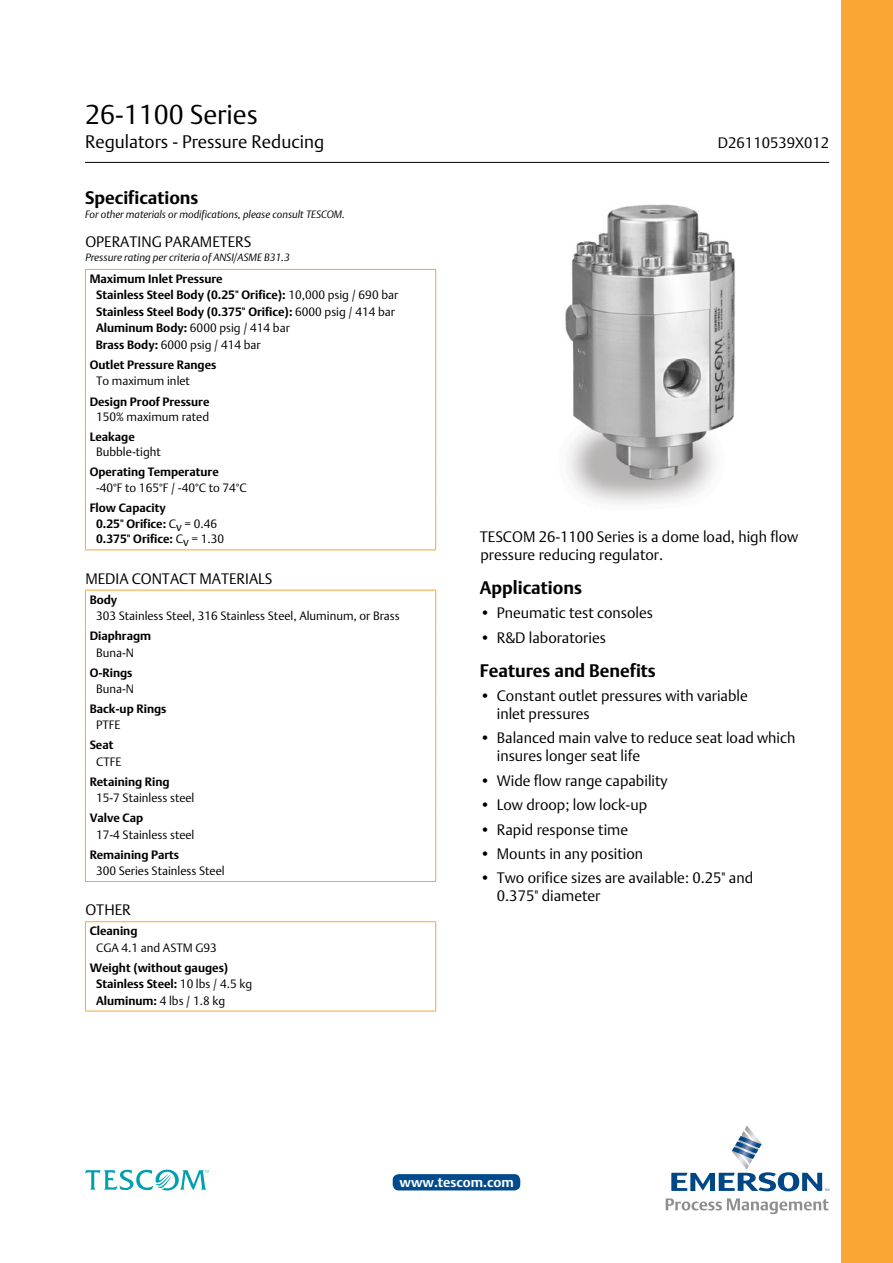
<style>
.page{position:relative;width:893px;height:1263px;background:#fff}
.page>*{position:absolute;margin:0;border:0;box-sizing:border-box;transform-origin:0 0}
.t1{font:27px "DTL Argo T Light";color:#000}
.t2{font:700 18px "DTL Argo T";color:#000}
.t3{font:18px "DTL Argo T Light";color:#000}
.t4{font:15px/18px "DTL Argo T Light";color:#000}
.t5{font:15px "DTL Argo T Light";letter-spacing:.12em;color:#000}
.t6{font:700 13.5px "DTL Argo T";color:#fff}
.t7{font:700 12px/16.5px "DTL Argo T";color:#000}
.t8{font:12px/16.5px "DTL Argo T Light";color:#000}
.t9{font:italic 10.5px "DTL Argo T Light";color:#000}
.s1{font-family:"DTL Argo T Light";font-weight:400}
.s2{font-family:"DTL Argo T";font-weight:700}
</style>
<div class="page">
<div style="left:842px;top:0;width:51px;height:1263px;background:#faa634"></div>
<hr style="left:85px;top:162px;width:744px;height:1px;background:#000">
<hr style="left:85px;top:269px;width:351px;height:1px;background:#faa634">
<hr style="left:435px;top:355px;width:1px;height:37px;background:#faa634">
<hr style="left:435px;top:392px;width:1px;height:36px;background:#faa634">
<hr style="left:435px;top:428px;width:1px;height:35px;background:#faa634">
<hr style="left:435px;top:463px;width:1px;height:35px;background:#faa634">
<hr style="left:85px;top:549px;width:351px;height:1px;background:#faa634">
<hr style="left:85px;top:270px;width:1px;height:85px;background:#faa634">
<hr style="left:435px;top:270px;width:1px;height:85px;background:#faa634">
<hr style="left:85px;top:355px;width:1px;height:37px;background:#faa634">
<hr style="left:85px;top:392px;width:1px;height:36px;background:#faa634">
<hr style="left:85px;top:428px;width:1px;height:35px;background:#faa634">
<hr style="left:85px;top:463px;width:1px;height:35px;background:#faa634">
<hr style="left:85px;top:498px;width:1px;height:51px;background:#faa634">
<hr style="left:435px;top:498px;width:1px;height:51px;background:#faa634">
<hr style="left:85px;top:921px;width:351px;height:1px;background:#faa634">
<hr style="left:85px;top:1011px;width:351px;height:1px;background:#faa634">
<hr style="left:85px;top:590px;width:351px;height:1px;background:#faa634">
<hr style="left:85px;top:590px;width:1px;height:36px;background:#faa634">
<hr style="left:435px;top:590px;width:1px;height:36px;background:#faa634">
<hr style="left:85px;top:626px;width:1px;height:37px;background:#faa634">
<hr style="left:435px;top:626px;width:1px;height:37px;background:#faa634">
<hr style="left:85px;top:663px;width:1px;height:36px;background:#faa634">
<hr style="left:435px;top:663px;width:1px;height:36px;background:#faa634">
<hr style="left:85px;top:699px;width:1px;height:37px;background:#faa634">
<hr style="left:435px;top:699px;width:1px;height:37px;background:#faa634">
<hr style="left:85px;top:736px;width:1px;height:36px;background:#faa634">
<hr style="left:435px;top:736px;width:1px;height:36px;background:#faa634">
<hr style="left:85px;top:845px;width:1px;height:36px;background:#faa634">
<hr style="left:435px;top:845px;width:1px;height:36px;background:#faa634">
<hr style="left:85px;top:881px;width:351px;height:1px;background:#faa634">
<hr style="left:85px;top:772px;width:1px;height:37px;background:#faa634">
<hr style="left:85px;top:809px;width:1px;height:36px;background:#faa634">
<hr style="left:85px;top:922px;width:1px;height:36px;background:#faa634">
<hr style="left:85px;top:958px;width:1px;height:53px;background:#faa634">
<hr style="left:435px;top:958px;width:1px;height:53px;background:#faa634">
<hr style="left:435px;top:772px;width:1px;height:37px;background:#faa634">
<hr style="left:435px;top:809px;width:1px;height:36px;background:#faa634">
<hr style="left:435px;top:922px;width:1px;height:36px;background:#faa634">
<img style="left:565px;top:204px;width:170px;height:300px">
<svg style="left:671px;top:1125px;width:158px;height:66px"></svg>
<svg style="left:666px;top:1198px;width:162px;height:16px"></svg>
<svg style="left:85px;top:1170px;width:124px;height:20px"></svg>
<div style="left:393px;top:1174px;width:127px;height:16px;background:#004b8d;border-radius:6px"></div>
<h1 class="t1" style="left:85px;top:98px;width:174px">26-1100 Series</h1>
<p class="t3" style="left:85px;top:131px;width:241px">Regulators - Pressure Reducing</p>
<p class="t4" style="left:718px;top:133px;width:113px">D26110539X012</p>
<p class="t2" style="left:85px;top:187px;width:115px">Specifications</p>
<p class="t9" style="left:85px;top:208px;width:261px">For other materials or modifications, please consult TESCOM.</p>
<p class="t5" style="left:85px;top:233px;width:124px">Operating Parameters</p>
<p class="t9" style="left:85px;top:251px;width:206px">Pressure rating per criteria of ANSI/ASME B31.3</p>
<p class="t7" style="left:96px;top:270px;width:304px;text-indent:-6px">Maximum Inlet Pressure<br>Stainless Steel Body (0.25" Orifice): <span class="s1">10,000 psig / 690 bar<br></span>Stainless Steel Body (0.375" Orifice): <span class="s1">6000 psig / 414 bar</span></p>
<p class="t8" style="left:96px;top:320px;width:196px"><span class="s2">Aluminum Body:</span> 6000 psig / 414 bar<br><span class="s2">Brass Body:</span> 6000 psig / 414 bar</p>
<p class="t7" style="left:90px;top:356px;width:128px">Outlet Pressure Ranges</p>
<p class="t8" style="left:96px;top:372px;width:95px">To maximum inlet</p>
<p class="t7" style="left:90px;top:393px;width:121px">Design Proof Pressure</p>
<p class="t8" style="left:96px;top:409px;width:115px">150% maximum rated</p>
<p class="t7" style="left:90px;top:429px;width:47px">Leakage</p>
<p class="t8" style="left:96px;top:444px;width:66px">Bubble-tight</p>
<p class="t7" style="left:90px;top:464px;width:131px">Operating Temperature</p>
<p class="t8" style="left:96px;top:479px;width:152px">-40°F to 165°F / -40°C to 74°C</p>
<p class="t7" style="left:96px;top:500px;width:130px;line-height:15.8px;text-indent:-6px">Flow Capacity<br>0.25" Orifice: <span class="s1">Cv = 0.46<br></span>0.375" Orifice: <span class="s1">Cv = 1.30</span></p>
<p class="t4" style="left:85px;top:569px;width:181px">Med ia co ntact materials</p>
<p class="t7" style="left:90px;top:591px;width:29px">Body</p>
<p class="t8" style="left:96px;top:607px;width:305px">303 Stainless Steel, 316 Stainless Steel, Aluminum, or Brass</p>
<p class="t7" style="left:90px;top:627px;width:63px">Diaphragm</p>
<p class="t8" style="left:96px;top:644px;width:38px">Buna-N</p>
<p class="t7" style="left:90px;top:664px;width:44px">O-Rings</p>
<p class="t8" style="left:96px;top:680px;width:38px">Buna-N</p>
<p class="t7" style="left:90px;top:700px;width:78px">Back-up Rings</p>
<p class="t8" style="left:96px;top:717px;width:26px">PTFE</p>
<p class="t7" style="left:90px;top:737px;width:25px">Seat</p>
<p class="t8" style="left:96px;top:753px;width:27px">CTFE</p>
<p class="t7" style="left:90px;top:773px;width:81px">Retaining Ring</p>
<p class="t8" style="left:96px;top:790px;width:100px">15-7 Stainless steel</p>
<p class="t7" style="left:90px;top:810px;width:55px">Valve Cap</p>
<p class="t8" style="left:96px;top:826px;width:100px">17-4 Stainless steel</p>
<p class="t7" style="left:90px;top:846px;width:91px">Remaining Parts</p>
<p class="t8" style="left:96px;top:862px;width:130px">300 Series Stainless Steel</p>
<p class="t4" style="left:85px;top:901px;width:38px">Other</p>
<p class="t7" style="left:90px;top:923px;width:49px">Cleaning</p>
<p class="t8" style="left:96px;top:939px;width:122px">CGA 4.1 and ASTM G93</p>
<p class="t7" style="left:96px;top:959px;width:158px;text-indent:-6px">Weight (without gauges)<br>Stainless Steel: <span class="s1">10 lbs / 4.5 kg</span></p>
<p class="t8" style="left:96px;top:992px;width:131px"><span class="s2">Aluminum:</span> 4 lbs / 1.8 kg</p>
<p class="t4" style="left:480px;top:528px;width:320px">TESCOM 26-1100 Series is a dome load, high flow pressure reducing regulator.</p>
<p class="t2" style="left:480px;top:577px;width:104px">Applications</p>
<p class="t4" style="left:480px;top:604px;width:175px">• Pneumatic test consoles</p>
<p class="t4" style="left:480px;top:628px;width:128px">• R&amp;D laboratories</p>
<p class="t2" style="left:480px;top:659px;width:178px">Features and Benefits</p>
<p class="t4" style="left:497px;top:686px;width:252px;text-indent:-17px">• Constant outlet pressures with variable inlet pressures</p>
<p class="t4" style="left:497px;top:729px;width:300px;text-indent:-17px">• Balanced main valve to reduce seat load which insures longer seat life</p>
<p class="t4" style="left:480px;top:771px;width:189px">• Wide flow range capability</p>
<p class="t4" style="left:480px;top:796px;width:169px">• Low droop; low lock-up</p>
<p class="t4" style="left:480px;top:820px;width:150px">• Rapid response time</p>
<p class="t4" style="left:480px;top:844px;width:165px">• Mounts in any position</p>
<p class="t4" style="left:497px;top:869px;width:258px;text-indent:-17px">• Two orifice sizes are available: 0.25" and<br>0.375" diameter</p>
<p class="t6" style="left:400px;top:1174px;width:116px">www.tescom.com</p>
</div>
